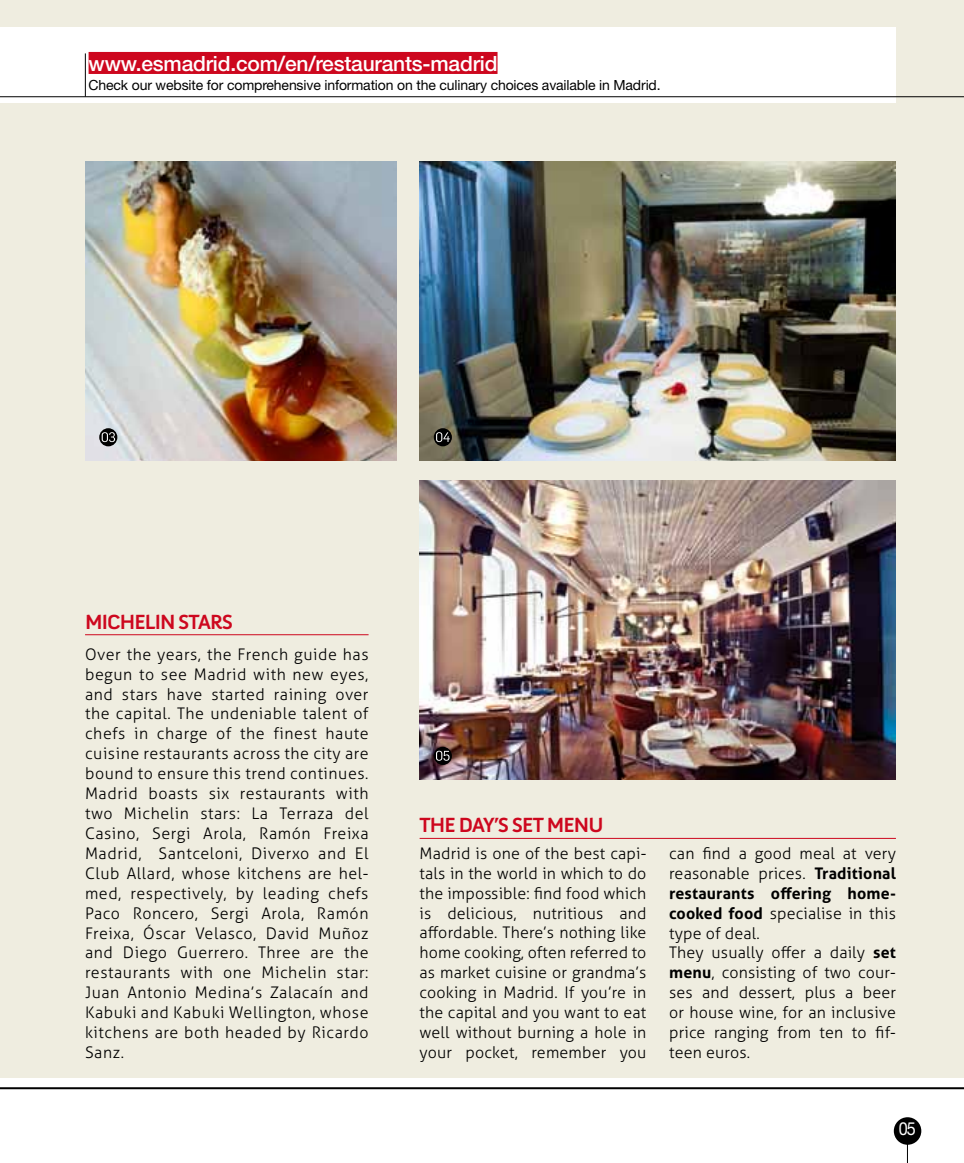
<style>
.page{position:relative;width:964px;height:1163px;background:#fff}
.page>*{position:absolute;margin:0;border:0;box-sizing:border-box;transform-origin:0 0}
.t1{font:500 21px "Helvetica Neue LT Std";letter-spacing:-.01em;color:#fff}
.t2{font:700 21px "Anivers";letter-spacing:-.045em;color:#cd071e}
.t3{font:18px "Helvetica Neue LT Std";color:#fff;scale:.9 1}
.t4{font:300 16px/20px "Aller";letter-spacing:.01em;color:#000;text-align:justify}
.t5{font:14px "Helvetica Neue LT Std";letter-spacing:-.01em;color:#000}
.s1{font-weight:700}
</style>
<div class="page">
<div style="left:894px;top:1116px;width:27px;height:28px;background:#000;border-radius:50%"></div>
<hr style="left:907px;top:1126px;width:1px;height:36px;background:#000">
<div style="left:0;top:0;width:964px;height:1077px;background:#efede0"></div>
<div style="left:0;top:27px;width:896px;height:75px;background:#fff"></div>
<hr style="left:0;top:1087px;width:964px;height:2px;background:#000">
<hr style="left:0;top:96px;width:964px;height:1px;background:#000">
<img style="left:85px;top:162px;width:312px;height:298px">
<img style="left:420px;top:162px;width:476px;height:298px">
<img style="left:420px;top:480px;width:476px;height:299px">
<div style="left:89px;top:52px;width:408px;height:22px;background:#cd071e"></div>
<hr style="left:85px;top:53px;width:1px;height:44px;background:#000">
<svg style="left:99px;top:428px;width:18px;height:18px"></svg>
<svg style="left:102px;top:432px;width:13px;height:10px"></svg>
<hr style="left:85px;top:634px;width:284px;height:1px;background:#cd071e">
<hr style="left:420px;top:837px;width:476px;height:1px;background:#cd071e">
<div style="left:434px;top:428px;width:18px;height:18px;background:#000;border-radius:50%"></div>
<svg style="left:436px;top:432px;width:14px;height:10px"></svg>
<svg style="left:434px;top:746px;width:18px;height:18px"></svg>
<svg style="left:436px;top:750px;width:13px;height:10px"></svg>
<h1 class="t1" style="left:89px;top:51px;width:410px">www.esmadrid.com/en/restaurants-madrid</h1>
<p class="t5" style="left:89px;top:77px;width:573px">Check our website for comprehensive information on the culinary choices available in Madrid.</p>
<h1 class="t2" style="left:85px;top:610px;width:105px">MICHELIN STARS</h1>
<p class="t4" style="left:85px;top:644px;width:285px">Over the years, the French guide has begun to see Madrid with new eyes, and stars have started raining over the capital. The undeniable talent of chefs in charge of the finest haute cuisine restaurants across the city are bound to ensure this trend continues.<br>Madrid boasts six restaurants with two Michelin stars: La Terraza del Casino, Sergi Arola, Ramón Freixa Madrid, Santceloni, Diverxo and El Club Allard, whose kitchens are hel&shy;med, respectively, by leading chefs Paco Roncero, Sergi Arola, Ramón Freixa, Óscar Velasco, David Muñoz and Diego Guerrero. Three are the restaurants with one Michelin star:<br>Juan Antonio Medina’s Zalacaín and Kabuki and Kabuki Wellington, whose kitchens are both headed by Ricardo Sanz.</p>
<h1 class="t2" style="left:420px;top:813px;width:185px">THE DAY’S SET MENU</h1>
<p class="t4" style="left:420px;top:843px;width:228px">Madrid is one of the best capi&shy;tals in the world in which to do the impossible: find food which is delicious, nutritious and affordable. There’s nothing like home cooking, often referred to as market cuisine or grandma’s cooking in Madrid. If you’re in the capital and you want to eat well without burning a hole in your pocket, remember you</p>
<p class="t4" style="left:669px;top:843px;width:228px;text-align:left">can find a good meal at very reasonable prices. <span class="s1">Traditional restaurants offering home&shy;cooked food</span> specialise in this type of deal.<br>They usually offer a daily <span class="s1">set menu</span>, consisting of two cour&shy;ses and dessert, plus a beer or house wine, for an inclusive price ranging from ten to fif&shy;teen euros.</p>
<p class="t3" style="left:899px;top:1117px;width:20px">05</p>
</div>
